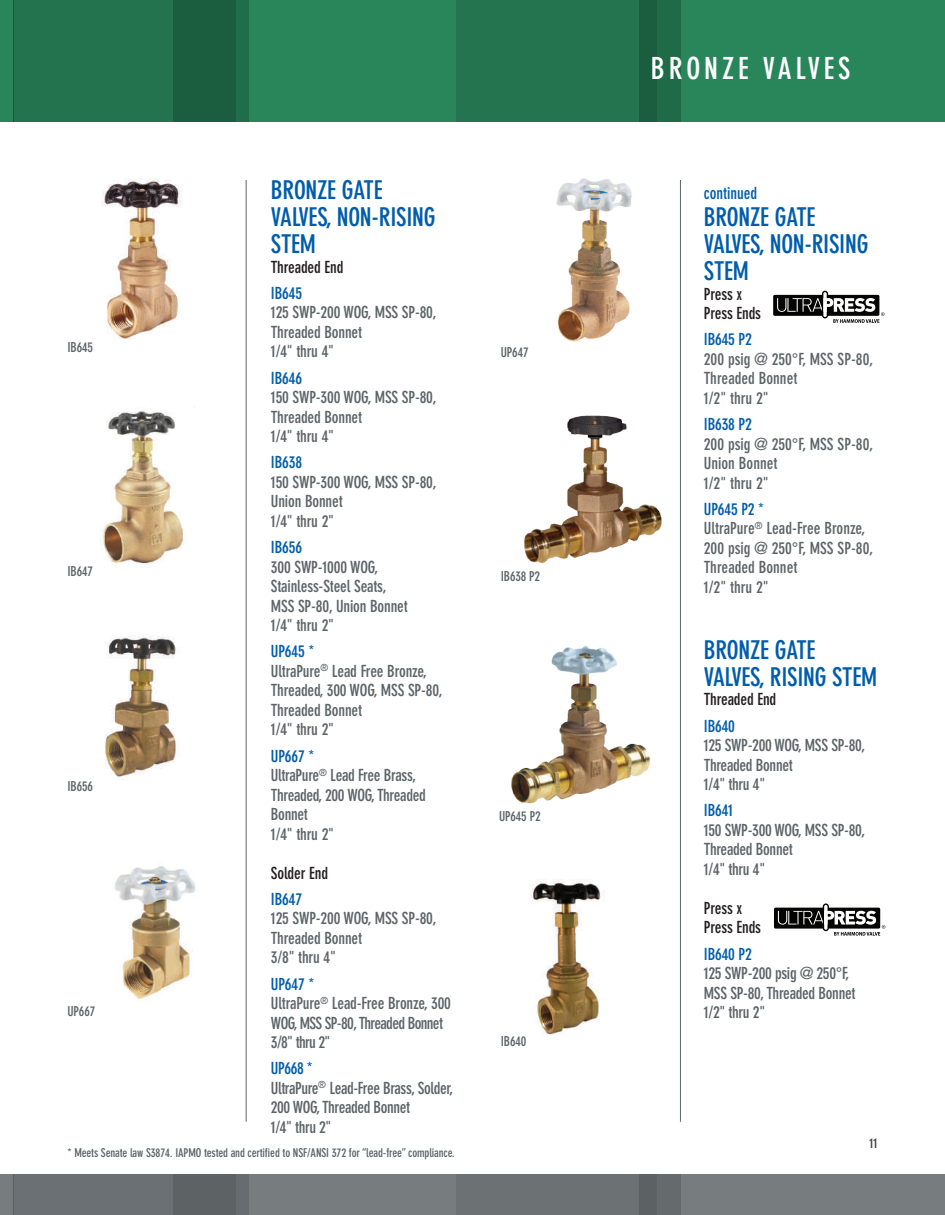
<style>
.page{position:relative;width:945px;height:1215px;background:#fff}
.page>*{position:absolute;margin:0;border:0;box-sizing:border-box;transform-origin:0 0}
.t1{font:700 condensed 30px "DIN Neuzeit Grotesk";letter-spacing:.13em;color:#fff}
.t2{font:700 condensed 25.5px/27px "DIN Neuzeit Grotesk";letter-spacing:-.01em;color:#015dab}
.t3{font:700 condensed 16.5px/19.5px "DIN Neuzeit Grotesk";letter-spacing:-.01em;color:#5d6467}
.t4{font:700 condensed 16.5px/19.5px "DIN Neuzeit Grotesk";letter-spacing:-.03em;color:#5d6467}
.t5{font:700 condensed 16.5px "DIN Neuzeit Grotesk";letter-spacing:-.01em;color:#015dab}
.t6{font:700 condensed 16.5px/19.5px "DIN Neuzeit Grotesk";letter-spacing:-.01em;color:#231f20}
.t7{font:700 condensed 13.5px "DIN Neuzeit Grotesk";letter-spacing:-.01em;color:#5d6467}
.t8{font:700 condensed 13.5px "DIN Neuzeit Grotesk";color:#3e3e3f}
.t9{font:700 condensed 12px "DIN Neuzeit Grotesk";letter-spacing:-.01em;color:#5d6467}
.s1{color:#015dab}
</style>
<div class="page">
<div style="left:0;top:1174px;width:14px;height:41px;background:#777c7f"></div>
<div style="left:14px;top:1174px;width:931px;height:41px;background:#777c7f"></div>
<div style="left:14px;top:1174px;width:222px;height:41px;background:#6a7073"></div>
<div style="left:173px;top:1174px;width:76px;height:41px;background:#5d6467"></div>
<div style="left:456px;top:1174px;width:201px;height:41px;background:#6c7174"></div>
<div style="left:640px;top:1174px;width:41px;height:41px;background:#656b6d"></div>
<div style="left:0;top:0;width:14px;height:122px;background:#29865b"></div>
<div style="left:14px;top:0;width:931px;height:122px;background:#29865b"></div>
<div style="left:14px;top:0;width:222px;height:122px;background:#22734e"></div>
<div style="left:173px;top:0;width:76px;height:122px;background:linear-gradient(to right,#1a5a3c,#1e6645)"></div>
<div style="left:456px;top:0;width:201px;height:122px;background:#23744f"></div>
<div style="left:640px;top:0;width:41px;height:122px;background:linear-gradient(to right,#1a5b3d,#20704b)"></div>
<hr style="left:246px;top:180px;width:1px;height:942px;background:#5d6467">
<hr style="left:680px;top:180px;width:1px;height:942px;background:#5d6467">
<img style="left:102px;top:178px;width:80px;height:162px">
<img style="left:115px;top:866px;width:81px;height:133px">
<img style="left:101px;top:411px;width:83px;height:153px">
<img style="left:105px;top:636px;width:75px;height:144px">
<img style="left:556px;top:178px;width:76px;height:164px">
<img style="left:530px;top:879px;width:72px;height:156px">
<img style="left:511px;top:646px;width:139px;height:158px">
<img style="left:524px;top:415px;width:138px;height:148px">
<svg style="left:773px;top:291px;width:112px;height:32px"></svg>
<div style="left:823px;top:903px;width:6px;height:28px;border:3px solid #040503;border-radius:2px"></div>
<svg style="left:774px;top:904px;width:111px;height:32px"></svg>
<p class="t7" style="left:68px;top:339px;width:27px">IB645</p>
<p class="t7" style="left:68px;top:563px;width:27px">IB647</p>
<p class="t7" style="left:68px;top:779px;width:27px">IB656</p>
<p class="t7" style="left:68px;top:1003px;width:29px">UP667</p>
<h2 class="t2" style="left:271px;top:177px;width:166px">BRONZE GATE<br>VALVES, NON-RISING<br>STEM</h2>
<p class="t6" style="left:271px;top:257px;width:74px">Threaded End</p>
<p class="t5" style="left:271px;top:283px;width:33px">IB645</p>
<p class="t3" style="left:271px;top:303px;width:167px">125 SWP-200 WOG, MSS SP-80,<br>Threaded Bonnet<br>1/4" thru 4"</p>
<p class="t5" style="left:271px;top:368px;width:33px">IB646</p>
<p class="t3" style="left:271px;top:388px;width:167px">150 SWP-300 WOG, MSS SP-80,<br>Threaded Bonnet<br>1/4" thru 4"</p>
<p class="t5" style="left:271px;top:453px;width:33px">IB638</p>
<p class="t3" style="left:271px;top:473px;width:167px">150 SWP-300 WOG, MSS SP-80,<br>Union Bonnet<br>1/4" thru 2"</p>
<p class="t5" style="left:271px;top:538px;width:33px">IB656</p>
<p class="t3" style="left:271px;top:557px;width:138px">300 SWP-1000 WOG,<br>Stainless-Steel Seats,<br>MSS SP-80, Union Bonnet<br>1/4" thru 2"</p>
<p class="t3" style="left:271px;top:642px;width:173px"><span class="s1">UP645 *<br></span>UltraPure<sup>®</sup> Lead Free Bronze,<br>Threaded, 300 WOG, MSS SP-80,<br>Threaded Bonnet<br>1/4" thru 2"</p>
<p class="t3" style="left:271px;top:746px;width:156px"><span class="s1">UP667 *<br></span>UltraPure<sup>®</sup> Lead Free Brass,<br>Threaded, 200 WOG, Threaded<br>Bonnet<br>1/4" thru 2"</p>
<p class="t6" style="left:271px;top:863px;width:59px">Solder End</p>
<p class="t5" style="left:271px;top:889px;width:33px">IB647</p>
<p class="t3" style="left:271px;top:909px;width:167px">125 SWP-200 WOG, MSS SP-80,<br>Threaded Bonnet<br>3/8" thru 4"</p>
<p class="t4" style="left:271px;top:974px;width:182px"><span class="s1">UP647 *<br></span>UltraPure<sup>®</sup> Lead-Free Bronze, 300<br>WOG, MSS SP-80, Threaded Bonnet<br>3/8" thru 2"</p>
<p class="t3" style="left:271px;top:1059px;width:184px"><span class="s1">UP668 *<br></span>UltraPure<sup>®</sup> Lead-Free Brass, Solder,<br>200 WOG, Threaded Bonnet<br>1/4" thru 2"</p>
<p class="t9" style="left:68px;top:1145px;width:389px">* Meets Senate law S3874. IAPMO tested and certified to NSF/ANSI 372 for “lead-free” compliance.</p>
<p class="t7" style="left:501px;top:344px;width:29px">UP647</p>
<p class="t7" style="left:501px;top:568px;width:41px">IB638 P2</p>
<p class="t7" style="left:499px;top:808px;width:43px">UP645 P2</p>
<p class="t7" style="left:501px;top:1033px;width:27px">IB640</p>
<h1 class="t1" style="left:651px;top:51px;width:201px">BRONZE VALVES</h1>
<p class="t5" style="left:704px;top:184px;width:55px">continued</p>
<h2 class="t2" style="left:704px;top:204px;width:166px">BRONZE GATE<br>VALVES, NON-RISING<br>STEM</h2>
<p class="t6" style="left:704px;top:284px;width:59px">Press x<br>Press Ends</p>
<p class="t5" style="left:704px;top:330px;width:50px">IB645 P2</p>
<p class="t3" style="left:704px;top:349px;width:171px">200 psig @ 250°F, MSS SP-80,<br>Threaded Bonnet<br>1/2" thru 2"</p>
<p class="t5" style="left:704px;top:415px;width:50px">IB638 P2</p>
<p class="t3" style="left:704px;top:434px;width:171px">200 psig @ 250°F, MSS SP-80,<br>Union Bonnet<br>1/2" thru 2"</p>
<p class="t3" style="left:704px;top:500px;width:171px"><span class="s1">UP645 P2 *<br></span>UltraPure<sup>®</sup> Lead-Free Bronze,<br>200 psig @ 250°F, MSS SP-80,<br>Threaded Bonnet<br>1/2" thru 2"</p>
<h2 class="t2" style="left:704px;top:637px;width:175px">BRONZE GATE<br>VALVES, RISING STEM</h2>
<p class="t6" style="left:704px;top:690px;width:74px">Threaded End</p>
<p class="t5" style="left:704px;top:716px;width:33px">IB640</p>
<p class="t3" style="left:704px;top:736px;width:163px">125 SWP-200 WOG, MSS SP-80,<br>Threaded Bonnet<br>1/4" thru 4"</p>
<p class="t5" style="left:704px;top:801px;width:31px">IB641</p>
<p class="t3" style="left:704px;top:821px;width:163px">150 SWP-300 WOG, MSS SP-80,<br>Threaded Bonnet<br>1/4" thru 4"</p>
<p class="t6" style="left:704px;top:899px;width:59px">Press x<br>Press Ends</p>
<p class="t5" style="left:704px;top:944px;width:50px">IB640 P2</p>
<p class="t3" style="left:704px;top:964px;width:153px">125 SWP-200 psig @ 250°F,<br>MSS SP-80, Threaded Bonnet<br>1/2" thru 2"</p>
<p class="t8" style="left:870px;top:1135px;width:9px">11</p>
</div>
